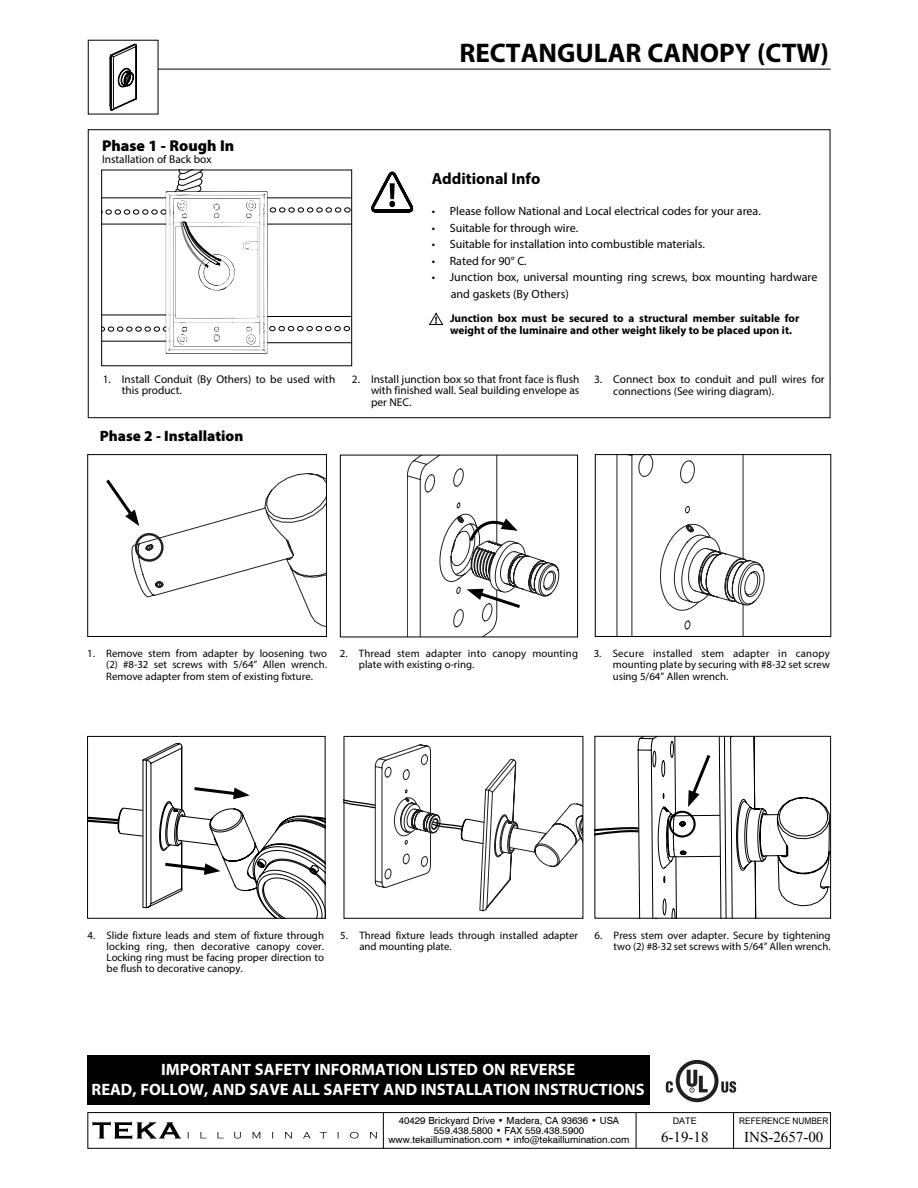
<style>
.page{position:relative;width:918px;height:1188px;background:#fff}
.page>*{position:absolute;margin:0;border:0;box-sizing:border-box;transform-origin:0 0}
.t1{font:700 27px "Myriad Pro";color:#000}
.t2{font:700 16.5px/19.8px "Myriad Pro";color:#fff;text-align:center}
.t3{font:700 16.2px "Myriad Pro";color:#000}
.t4{font:900 15.75px "Myriad Pro";color:#000}
.t5{font:900 15px "Myriad Pro";color:#000}
.t6{font:15px "Times New Roman";color:#000}
.t7{font:12px/16.5px "Myriad Pro";color:#000}
.t8{font:11.25px/11.9px "Myriad Pro";color:#000}
.t9{font:700 11.25px/12px "Myriad Pro";color:#000}
.t10{font:10.8px/11.2px "Myriad Pro";color:#000;text-align:justify}
.t11{font:9.75px/9.8px "Swiss 721 BT";color:#000;text-align:center}
.t12{font:9px "Arial";color:#000;scale:.92 1}
.t13{font:9px "Arial";color:#000}
</style>
<div class="page">
<div style="left:87px;top:1056px;width:563px;height:49px;background:#000"></div>
<svg style="left:92px;top:1122px;width:285px;height:17px"></svg>
<div style="left:87px;top:1112px;width:744px;height:37px;border:1px solid #000"></div>
<hr style="left:636px;top:1113px;width:1px;height:35px;background:#000">
<hr style="left:383px;top:1112px;width:1px;height:37px;background:#000">
<hr style="left:733px;top:1113px;width:1px;height:35px;background:#000">
<svg style="left:721px;top:1081px;width:15px;height:12px"></svg>
<svg style="left:676px;top:1060px;width:43px;height:42px"></svg>
<div style="left:680px;top:1064px;width:35px;height:34px;background:#fff;border-radius:50%"></div>
<svg style="left:687px;top:1070px;width:21px;height:23px"></svg>
<svg style="left:666px;top:1081px;width:7px;height:12px"></svg>
<svg style="left:103px;top:172px;width:247px;height:182px"></svg>
<div style="left:101px;top:170px;width:251px;height:196px;border:1px solid #000"></div>
<hr style="left:94px;top:69px;width:737px;height:1px;background:#000">
<svg style="left:371px;top:172px;width:42px;height:41px"></svg>
<svg style="left:429px;top:312px;width:15px;height:13px"></svg>
<div style="left:340px;top:455px;width:238px;height:182px;border:1px solid #000"></div>
<svg style="left:617px;top:456px;width:147px;height:179px"></svg>
<div style="left:595px;top:454px;width:236px;height:183px;border:1px solid #000"></div>
<div style="left:87px;top:736px;width:238px;height:183px;border:1px solid #000"></div>
<svg style="left:407px;top:455px;width:152px;height:182px"></svg>
<div style="left:87px;top:454px;width:240px;height:183px;border:1px solid #000"></div>
<svg style="left:106px;top:473px;width:220px;height:155px"></svg>
<svg style="left:88px;top:743px;width:237px;height:175px"></svg>
<svg style="left:595px;top:736px;width:236px;height:182px"></svg>
<svg style="left:346px;top:745px;width:235px;height:166px"></svg>
<div style="left:344px;top:736px;width:239px;height:183px;border:1px solid #000"></div>
<div style="left:88px;top:40px;width:70px;height:74px;background:#fff"></div>
<svg style="left:110px;top:44px;width:26px;height:66px"></svg>
<h3 class="t4" style="left:102px;top:137px;width:134px">Phase 1 - Rough In</h3>
<p class="t8" style="left:102px;top:153px;width:111px">Installation of Back box</p>
<h1 class="t1" style="left:459px;top:35px;width:371px">RECTANGULAR CANOPY (CTW)</h1>
<h3 class="t3" style="left:432px;top:168px;width:110px">Additional Info</h3>
<p class="t7" style="left:432px;top:203px;width:331px">• Please follow National and Local electrical codes for your area.</p>
<p class="t7" style="left:432px;top:219px;width:148px">• Suitable for through wire.</p>
<p class="t7" style="left:432px;top:236px;width:275px">• Suitable for installation into combustible materials.</p>
<p class="t7" style="left:432px;top:252px;width:97px">• Rated for 90° C.</p>
<p class="t7" style="left:451px;top:269px;width:368px;text-indent:-19px">• Junction box, universal mounting ring screws, box mounting hardware and gaskets (By Others)</p>
<p class="t9" style="left:450px;top:312px;width:351px">Junction box must be secured to a structural member suitable for weight of the luminaire and other weight likely to be placed upon it.</p>
<p class="t8" style="left:122px;top:373px;width:215px;text-indent:-19px">1. Install Conduit (By Others) to be used with this product.</p>
<p class="t8" style="left:371px;top:373px;width:210px;text-align:justify;text-indent:-19px">2. Install junction box so that front face is flush with finished wall. Seal building envelope as per NEC.</p>
<p class="t8" style="left:613px;top:373px;width:213px;text-indent:-19px">3. Connect box to conduit and pull wires for connections (See wiring diagram).</p>
<h3 class="t5" style="left:100px;top:427px;width:145px">Phase 2 - Installation</h3>
<p class="t10" style="left:106px;top:648px;width:222px;text-indent:-19px">1. Remove stem from adapter by loosening two (2) #8-32 set screws with 5/64” Allen wrench.<br>Remove adapter from stem of existing fixture.</p>
<p class="t10" style="left:359px;top:648px;width:221px;text-indent:-19px">2. Thread stem adapter into canopy mounting plate with existing o-ring.</p>
<p class="t10" style="left:613px;top:648px;width:219px;text-indent:-19px">3. Secure installed stem adapter in canopy mounting plate by securing with #8-32 set screw using 5/64” Allen wrench.</p>
<p class="t10" style="left:107px;top:929px;width:219px;text-indent:-19px">4. Slide fixture leads and stem of fixture through locking ring, then decorative canopy cover.<br>Locking ring must be facing proper direction to be flush to decorative canopy.</p>
<p class="t10" style="left:359px;top:929px;width:220px;text-indent:-19px">5. Thread fixture leads through installed adapter and mounting plate.</p>
<p class="t10" style="left:594px;top:929px;width:238px;text-align:right">6. Press stem over adapter. Secure by tightening two (2) #8-32 set screws with 5/64” Allen wrench.</p>
<h2 class="t2" style="left:92px;top:1059px;width:555px">IMPORTANT SAFETY INFORMATION LISTED ON REVERSE<br>READ, FOLLOW, AND SAVE ALL SAFETY AND INSTALLATION INSTRUCTIONS</h2>
<p class="t11" style="left:389px;top:1116px;width:242px">40429 Brickyard Drive • Madera, CA 93636 • USA<br>559.438.5800 • FAX 559.438.5900 www.tekaillumination.com • info@tekaillumination.com</p>
<p class="t12" style="left:739px;top:1115px;width:99px">REFERENCE NUMBER</p>
<p class="t13" style="left:673px;top:1115px;width:26px">DATE</p>
<h3 class="t6" style="left:661px;top:1127px;width:49px">6-19-18</h3>
<h3 class="t6" style="left:744px;top:1127px;width:81px">INS-2657-00</h3>
</div>
